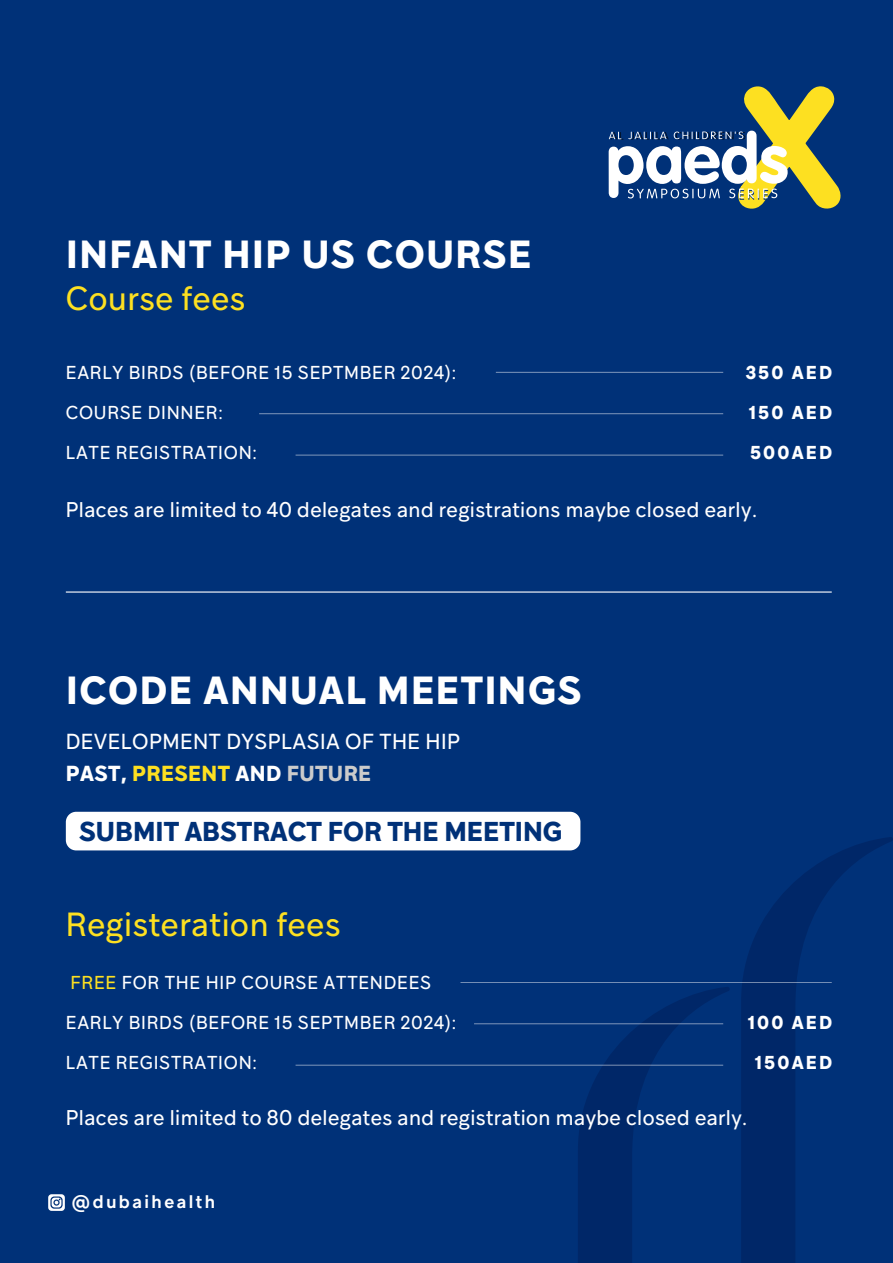
<style>
.page{position:relative;width:893px;height:1263px;background:#003178}
.page>*{position:absolute;margin:0;border:0;box-sizing:border-box;transform-origin:0 0}
.t1{font:700 38.7px "Guillon";letter-spacing:.04em;color:#fff}
.t2{font:33px "Guillon";letter-spacing:.02em;color:#fde021}
.t3{font:700 26.85px "Guillon";color:#003178}
.t4{font:21.45px/31.7px "Guillon";letter-spacing:.02em;color:#fff}
.t5{font:21px "Guillon";letter-spacing:.02em;color:#fff}
.t6{font:18.45px/39.8px "Guillon";letter-spacing:.04em;color:#fff}
.t7{font:700 18.45px "Guillon";letter-spacing:.12em;color:#fff}
.t8{font:600 18px "Guillon";letter-spacing:.14em;color:#fff}
.s1{font-weight:700}
.s2{font-weight:700;color:#fde021}
.s3{font-weight:700;color:#cbcbcb}
.s4{color:#fde021}
</style>
<div class="page">
<svg style="left:609px;top:86px;width:232px;height:123px"></svg>
<svg style="left:578px;top:987px;width:152px;height:276px"></svg>
<svg style="left:741px;top:837px;width:152px;height:426px"></svg>
<svg style="left:48px;top:1194px;width:17px;height:17px"></svg>
<hr style="left:66px;top:591px;width:766px;height:2px;background:#fff">
<hr style="left:496px;top:372px;width:227px;height:1px;background:#fff">
<hr style="left:259px;top:413px;width:464px;height:1px;background:#fff">
<hr style="left:296px;top:455px;width:427px;height:1px;background:#fff">
<hr style="left:460px;top:982px;width:372px;height:1px;background:#fff">
<hr style="left:474px;top:1023px;width:249px;height:1px;background:#fff">
<hr style="left:296px;top:1065px;width:427px;height:1px;background:#fff">
<div style="left:66px;top:812px;width:514px;height:38px;background:#fff;border-radius:10px"></div>
<h1 class="t1" style="left:66px;top:230px;width:467px">INFANT HIP US COURSE</h1>
<h2 class="t2" style="left:66px;top:278px;width:181px">Course fees</h2>
<p class="t6" style="left:66px;top:352px;width:392px">EARLY BIRDS (BEFORE 15 SEPTMBER 2024):</p>
<p class="t7" style="left:746px;top:361px;width:88px">350 AED</p>
<p class="t6" style="left:66px;top:392px;width:158px">COURSE DINNER:</p>
<p class="t7" style="left:749px;top:401px;width:85px">150 AED</p>
<p class="t6" style="left:66px;top:432px;width:193px">LATE REGISTRATION:</p>
<p class="t7" style="left:750px;top:441px;width:84px">500AED</p>
<p class="t5" style="left:66px;top:497px;width:693px">Places are limited to 40 delegates and registrations maybe closed early.</p>
<h1 class="t1" style="left:66px;top:665px;width:517px">ICODE ANNUAL MEETINGS</h1>
<p class="t4" style="left:66px;top:725px;width:396px">DEVELOPMENT DYSPLASIA OF THE HIP<br><span class="s1">PAST,</span> <span class="s2">PRESENT</span> <span class="s1">AND</span> <span class="s3">FUTURE</span></p>
<h3 class="t3" style="left:79px;top:814px;width:484px">SUBMIT ABSTRACT FOR THE MEETING</h3>
<h2 class="t2" style="left:66px;top:904px;width:276px">Registeration fees</h2>
<p class="t6" style="left:66px;top:962px;width:392px"><span class="s4">FREE</span> FOR THE HIP COURSE ATTENDEES<br>EARLY BIRDS (BEFORE 15 SEPTMBER 2024):</p>
<p class="t7" style="left:748px;top:1011px;width:86px">100 AED</p>
<p class="t6" style="left:66px;top:1042px;width:193px">LATE REGISTRATION:</p>
<p class="t7" style="left:755px;top:1051px;width:79px">150AED</p>
<p class="t5" style="left:66px;top:1104px;width:683px">Places are limited to 80 delegates and registration maybe closed early.</p>
<p class="t8" style="left:72px;top:1190px;width:145px">@dubaihealth</p>
</div>
